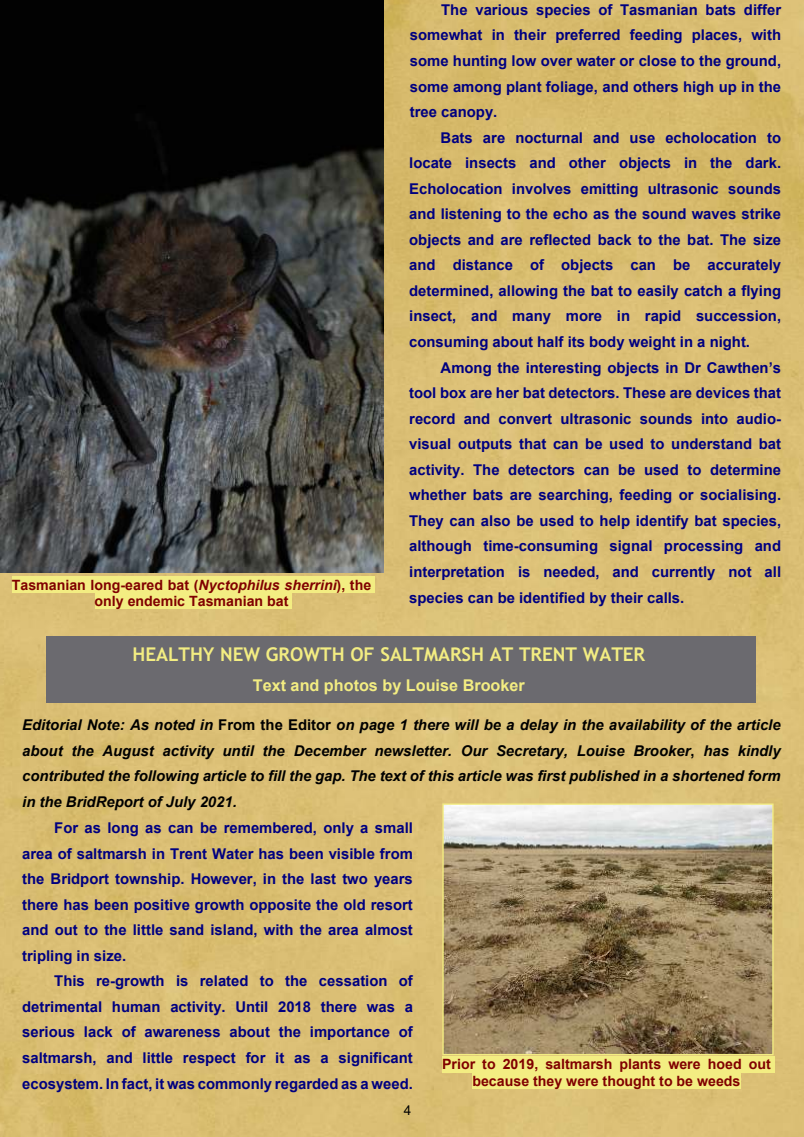
<style>
.page{position:relative;width:804px;height:1137px;background:#fff}
.page>*{position:absolute;margin:0;border:0;box-sizing:border-box;transform-origin:0 0}
.t1{font:700 18.9px "Trebuchet MS";color:#f3ed82}
.t2{font:700 16.2px "Arial";color:#f3ed82}
.t3{font:700 14.85px/25.5px "Arial";color:#000080;text-align:justify}
.t4{font:italic 700 14.85px/25.5px "Arial";color:#000;text-align:justify}
.t5{font:700 14.1px/16.2px "Arial";color:#800000;text-align:center}
.t6{font:13.5px "Arial";color:#000}
.s1{font-style:italic}
.s2{font-style:normal}
</style>
<div class="page">
<img style="left:0;top:0;width:804px;height:1137px">
<div style="left:12px;top:576px;width:187px;height:16px;background:#f3ed82"></div>
<div style="left:199px;top:576px;width:137px;height:16px;background:#f3ed82"></div>
<div style="left:336px;top:576px;width:35px;height:16px;background:#f3ed82"></div>
<hr style="left:371px;top:576px;width:4px;height:16px;background:#f3ed82">
<div style="left:95px;top:592px;width:193px;height:17px;background:#f3ed82"></div>
<hr style="left:288px;top:592px;width:4px;height:17px;background:#f3ed82">
<div style="left:442px;top:1056px;width:328px;height:16px;background:#f3ed82"></div>
<hr style="left:770px;top:1056px;width:4px;height:16px;background:#f3ed82">
<div style="left:472px;top:1072px;width:268px;height:16px;background:#f3ed82"></div>
<img style="left:0;top:0;width:383px;height:572px">
<div style="left:46px;top:636px;width:709px;height:67px;background:#6b6a6f"></div>
<img style="left:444px;top:805px;width:327px;height:248px">
<div style="left:442px;top:803px;width:331px;height:252px;border:1px solid #f3ed82"></div>
<p class="t5" style="left:12px;top:578px;width:361px">Tasmanian long-eared bat (<span class="s1">Nyctophilus sherrini</span>), the only endemic Tasmanian bat</p>
<p class="t3" style="left:410px;top:-2px;width:373px;text-indent:31px">The various species of Tasmanian bats differ somewhat in their preferred feeding places, with some hunting low over water or close to the ground, some among plant foliage, and others high up in the tree canopy.</p>
<p class="t3" style="left:409px;top:126px;width:373px;text-indent:31px">Bats are nocturnal and use echolocation to locate insects and other objects in the dark.<br>Echolocation involves emitting ultrasonic sounds and listening to the echo as the sound waves strike objects and are reflected back to the bat. The size and distance of objects can be accurately determined, allowing the bat to easily catch a flying insect, and many more in rapid succession, consuming about half its body weight in a night.</p>
<p class="t3" style="left:409px;top:356px;width:373px;text-indent:31px">Among the interesting objects in Dr Cawthen’s tool box are her bat detectors. These are devices that record and convert ultrasonic sounds into audio&shy;visual outputs that can be used to understand bat activity. The detectors can be used to determine whether bats are searching, feeding or socialising.<br>They can also be used to help identify bat species, although time-consuming signal processing and interpretation is needed, and currently not all species can be identified by their calls.</p>
<p class="t1" style="left:132px;top:647px;width:514px">HEALTHY NEW GROWTH OF SALTMARSH AT TRENT WATER</p>
<p class="t2" style="left:253px;top:679px;width:273px">Text and photos by Louise Brooker</p>
<p class="t4" style="left:22px;top:713px;width:760px">Editorial Note: As noted in <span class="s2">From the Editor</span> on page 1 there will be a delay in the availability of the article about the August activity until the December newsletter. Our Secretary, Louise Brooker<span class="s2">,</span> has kindly contributed the following article to fill the gap. The text of this article was first published in a shortened form in the BridReport of July 2021.</p>
<p class="t3" style="left:22px;top:816px;width:392px;text-indent:32px">For as long as can be remembered, only a small area of saltmarsh in Trent Water has been visible from the Bridport township. However, in the last two years there has been positive growth opposite the old resort and out to the little sand island, with the area almost tripling in size.</p>
<p class="t3" style="left:22px;top:969px;width:392px;text-indent:32px">This re-growth is related to the cessation of detrimental human activity. Until 2018 there was a serious lack of awareness about the importance of saltmarsh, and little respect for it as a significant ecosystem. In fact, it was commonly regarded as a weed.</p>
<p class="t5" style="left:442px;top:1057px;width:330px">Prior to 2019, saltmarsh plants were hoed out because they were thought to be weeds</p>
<p class="t6" style="left:404px;top:1104px;width:9px">4</p>
</div>
